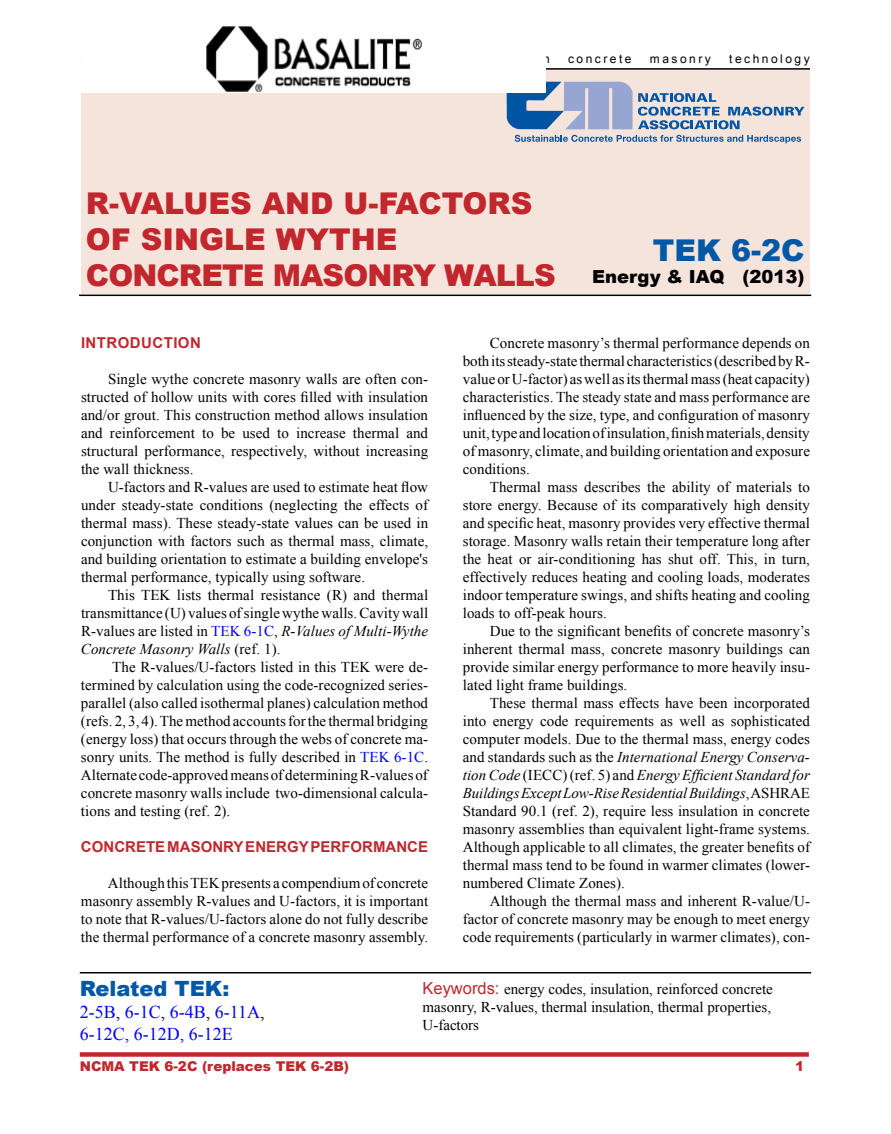
<style>
.page{position:relative;width:891px;height:1134px;background:#fff}
.page>*{position:absolute;margin:0;border:0;box-sizing:border-box;transform-origin:0 0}
.t1{font:900 30px/36px "Arial";letter-spacing:-.03em;color:#c1272d}
.t2{font:900 30px "Arial";color:#0058a7}
.t3{font:900 21px "Arial";color:#0058a7}
.t4{font:18px/21.6px "Times New Roman";color:#00f}
.t5{font:900 18px "Arial";color:#000}
.t6{font:15px/18px "Times New Roman";letter-spacing:.005em;color:#000;text-align:justify}
.t7{font:700 15px "Arial";color:#c1272d}
.t8{font:700 15px "Arial";letter-spacing:.03em;color:#c1272d}
.t9{font:900 13.5px "Arial";color:#c1272d}
.t10{font:12px "Arial";letter-spacing:.21em;color:#000}
.s1{color:#00f}
.s2{font-style:italic}
.s3{color:#000}
.s4{font-family:"Arial";font-size:16.5px;color:#c1272d}
</style>
<div class="page">
<div style="left:82px;top:69px;width:728px;height:225px;background:#f5e4dc"></div>
<hr style="left:81px;top:68px;width:729px;height:2px;background:#000">
<div style="left:80px;top:1052px;width:729px;height:5px;background:#c1272d"></div>
<hr style="left:80px;top:972px;width:731px;height:2px;background:#000">
<hr style="left:79px;top:295px;width:732px;height:1px;background:#000">
<svg style="left:507px;top:82px;width:298px;height:47px"></svg>
<svg style="left:515px;top:135px;width:286px;height:8px"></svg>
<img style="left:81px;top:26px;width:465px;height:67px">
<p class="t10" style="left:534px;top:51px;width:17px">on</p>
<p class="t10" style="left:568px;top:51px;width:65px">concrete</p>
<p class="t10" style="left:650px;top:51px;width:62px">masonry</p>
<p class="t10" style="left:729px;top:51px;width:82px">technology</p>
<h1 class="t1" style="left:86px;top:185px;width:471px">R-VALUES AND U-FACTORS<br>OF SINGLE WYTHE<br>CONCRETE MASONRY WALLS</h1>
<h1 class="t2" style="left:653px;top:229px;width:153px">TEK 6-2C</h1>
<p class="t5" style="left:592px;top:263px;width:214px">Energy &amp; IAQ (2013)</p>
<p class="t8" style="left:81px;top:333px;width:121px">INTRODUCTION</p>
<p class="t6" style="left:81px;top:370px;width:349px;text-indent:27px">Single wythe concrete masonry walls are often con&shy;structed of hollow units with cores filled with insulation and/or grout. This construction method allows insulation and reinforcement to be used to increase thermal and structural performance, respectively, without increasing the wall thickness.</p>
<p class="t6" style="left:81px;top:478px;width:349px;text-indent:27px">U-factors and R-values are used to estimate heat flow under steady-state conditions (neglecting the effects of thermal mass). These steady-state values can be used in conjunction with factors such as thermal mass, climate, and building orientation to estimate a building envelope's thermal performance, typically using software.</p>
<p class="t6" style="left:81px;top:586px;width:349px;text-indent:27px">This TEK lists thermal resistance (R) and thermal transmittance (U) values of single wythe walls. Cavity wall R-values are listed in <span class="s1">TEK 6-1C</span>, <span class="s2">R-Values of Multi-Wythe Concrete Masonry Walls</span> (ref. 1).</p>
<p class="t6" style="left:81px;top:658px;width:349px;text-indent:31px">The R-values/U-factors listed in this TEK were de&shy;termined by calculation using the code-recognized series&shy;parallel (also called isothermal planes) calculation method (refs. 2, 3, 4). The method accounts for the thermal bridging (energy loss) that occurs through the webs of concrete ma&shy;sonry units. The method is fully described in <span class="s1">TEK 6-1C</span>.<br>Alternate code-approved means of determining R-values of concrete masonry walls include two-dimensional calcula&shy;tions and testing (ref. 2).</p>
<p class="t7" style="left:81px;top:837px;width:349px">CONCRETE MASONRY ENERGY PERFORMANCE</p>
<p class="t6" style="left:81px;top:874px;width:349px;text-indent:27px">Although this TEK presents a compendium of concrete masonry assembly R-values and U-factors, it is important to note that R-values/U-factors alone do not fully describe the thermal performance of a concrete masonry assembly.</p>
<p class="t6" style="left:463px;top:334px;width:349px;text-indent:27px">Concrete masonry’s thermal performance depends on both its steady-state thermal characteristics (described by R&shy;value or U-factor) as well as its thermal mass (heat capacity) characteristics. The steady state and mass performance are influenced by the size, type, and configuration of masonry unit, type and location of insulation, finish materials, density of masonry, climate, and building orientation and exposure conditions.</p>
<p class="t6" style="left:463px;top:478px;width:349px;text-indent:27px">Thermal mass describes the ability of materials to store energy. Because of its comparatively high density and specific heat, masonry provides very effective thermal storage. Masonry walls retain their temperature long after the heat or air-conditioning has shut off. This, in turn, effectively reduces heating and cooling loads, moderates indoor temperature swings, and shifts heating and cooling loads to off-peak hours.</p>
<p class="t6" style="left:463px;top:622px;width:349px;text-indent:27px">Due to the significant benefits of concrete masonry’s inherent thermal mass, concrete masonry buildings can provide similar energy performance to more heavily insu&shy;lated light frame buildings.</p>
<p class="t6" style="left:463px;top:694px;width:349px;text-indent:27px">These thermal mass effects have been incorporated into energy code requirements as well as sophisticated computer models. Due to the thermal mass, energy codes and standards such as the <span class="s2">International Energy Conserva&shy;tion Code</span> (IECC) (ref. 5) and <span class="s2">Energy Efficient Standard for Buildings Except Low-Rise Residential Buildings</span>, ASHRAE Standard 90.1 (ref. 2), require less insulation in concrete masonry assemblies than equivalent light-frame systems.<br>Although applicable to all climates, the greater benefits of thermal mass tend to be found in warmer climates (lower&shy;numbered Climate Zones).</p>
<p class="t6" style="left:463px;top:892px;width:349px;text-indent:27px">Although the thermal mass and inherent R-value/U&shy;factor of concrete masonry may be enough to meet energy code requirements (particularly in warmer climates), con-</p>
<h2 class="t3" style="left:80px;top:974px;width:151px">Related TEK:</h2>
<p class="t4" style="left:80px;top:1001px;width:186px">2-5B<span class="s3">,</span> 6-1C<span class="s3">,</span> 6-4B<span class="s3">,</span> 6-11A<span class="s3">,<br></span>6-12C, 6-12D, 6-12E</p>
<p class="t6" style="left:423px;top:979px;width:352px;text-align:left"><span class="s4">Keywords:</span> energy codes, insulation, reinforced concrete masonry, R-values, thermal insulation, thermal properties,<br>U-factors</p>
<p class="t9" style="left:80px;top:1056px;width:271px">NCMA TEK 6-2C (replaces TEK 6-2B)</p>
<p class="t9" style="left:795px;top:1056px;width:11px">1</p>
</div>
